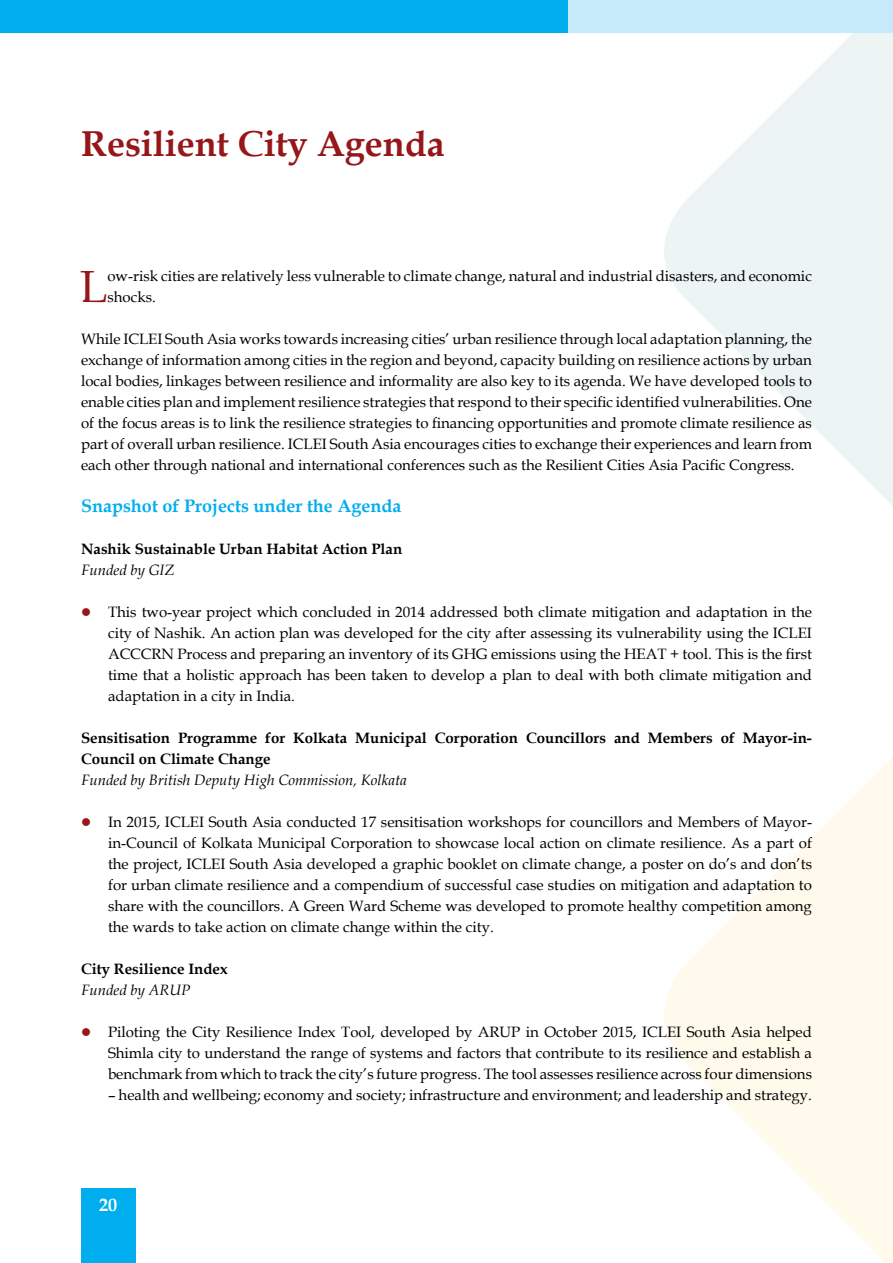
<style>
.page{position:relative;width:893px;height:1263px;background:#fff}
.page>*{position:absolute;margin:0;border:0;box-sizing:border-box;transform-origin:0 0}
.t1{font:45.15px "Book Antiqua";color:#96171a}
.t2{font:700 36px "Book Antiqua";color:#96171a}
.t3{font:700 18px "Book Antiqua";color:#00aeef}
.t4{font:700 18px "Book Antiqua";color:#fff}
.t5{font:15px/21px "Book Antiqua";color:#000;text-align:justify}
.t6{font:700 15px/21px "Book Antiqua";color:#000}
.t7{font:italic 15px "Book Antiqua";color:#000}
</style>
<div class="page">
<svg style="left:664px;top:33px;width:229px;height:473px;fill:#ecf5f4"></svg>
<svg style="left:664px;top:757px;width:229px;height:506px;fill:#fffaeb"></svg>
<div style="left:0;top:0;width:569px;height:33px;background:#00aeef"></div>
<div style="left:569px;top:0;width:324px;height:33px;background:#c7eafb"></div>
<div style="left:81px;top:1188px;width:54px;height:75px;background:#00aeef"></div>
<h2 class="t2" style="left:81px;top:119px;width:365px">Resilient City Agenda</h2>
<h1 class="t1" style="left:80px;top:255px;width:29px">L</h1>
<p class="t5" style="left:107px;top:265px;width:706px">ow-risk cities are relatively less vulnerable to climate change, natural and industrial disasters, and economic shocks.</p>
<p class="t5" style="left:81px;top:328px;width:732px">While ICLEI South Asia works towards increasing cities’ urban resilience through local adaptation planning, the exchange of information among cities in the region and beyond, capacity building on resilience actions by urban local bodies, linkages between resilience and informality are also key to its agenda. We have developed tools to enable cities plan and implement resilience strategies that respond to their specific identified vulnerabilities. One of the focus areas is to link the resilience strategies to financing opportunities and promote climate resilience as part of overall urban resilience. ICLEI South Asia encourages cities to exchange their experiences and learn from each other through national and international conferences such as the Resilient Cities Asia Pacific Congress.</p>
<p class="t3" style="left:81px;top:494px;width:322px">Snapshot of Projects under the Agenda</p>
<p class="t6" style="left:81px;top:538px;width:323px">Nashik Sustainable Urban Habitat Action Plan</p>
<p class="t7" style="left:81px;top:559px;width:95px">Funded by GIZ</p>
<p class="t5" style="left:108px;top:601px;width:705px">This two-year project which concluded in 2014 addressed both climate mitigation and adaptation in the city of Nashik. An action plan was developed for the city after assessing its vulnerability using the ICLEI ACCCRN Process and preparing an inventory of its GHG emissions using the HEAT + tool. This is the first time that a holistic approach has been taken to develop a plan to deal with both climate mitigation and adaptation in a city in India.</p>
<p class="t6" style="left:81px;top:727px;width:732px">Sensitisation Programme for Kolkata Municipal Corporation Councillors and Members of Mayor-in-<br>Council on Climate Change</p>
<p class="t7" style="left:81px;top:769px;width:327px">Funded by British Deputy High Commission, Kolkata</p>
<p class="t5" style="left:108px;top:811px;width:705px">In 2015, ICLEI South Asia conducted 17 sensitisation workshops for councillors and Members of Mayor&shy;in-Council of Kolkata Municipal Corporation to showcase local action on climate resilience. As a part of the project, ICLEI South Asia developed a graphic booklet on climate change, a poster on do’s and don’ts for urban climate resilience and a compendium of successful case studies on mitigation and adaptation to share with the councillors. A Green Ward Scheme was developed to promote healthy competition among the wards to take action on climate change within the city.</p>
<p class="t6" style="left:81px;top:958px;width:148px">City Resilience Index</p>
<p class="t7" style="left:81px;top:979px;width:111px">Funded by ARUP</p>
<p class="t5" style="left:108px;top:1021px;width:705px">Piloting the City Resilience Index Tool, developed by ARUP in October 2015, ICLEI South Asia helped Shimla city to understand the range of systems and factors that contribute to its resilience and establish a benchmark from which to track the city’s future progress. The tool assesses resilience across four dimensions</p>
<p class="t5" style="left:108px;top:1084px;width:705px">– health and wellbeing; economy and society; infrastructure and environment; and leadership and strategy.</p>
<p class="t4" style="left:99px;top:1192px;width:19px">20</p>
</div>
